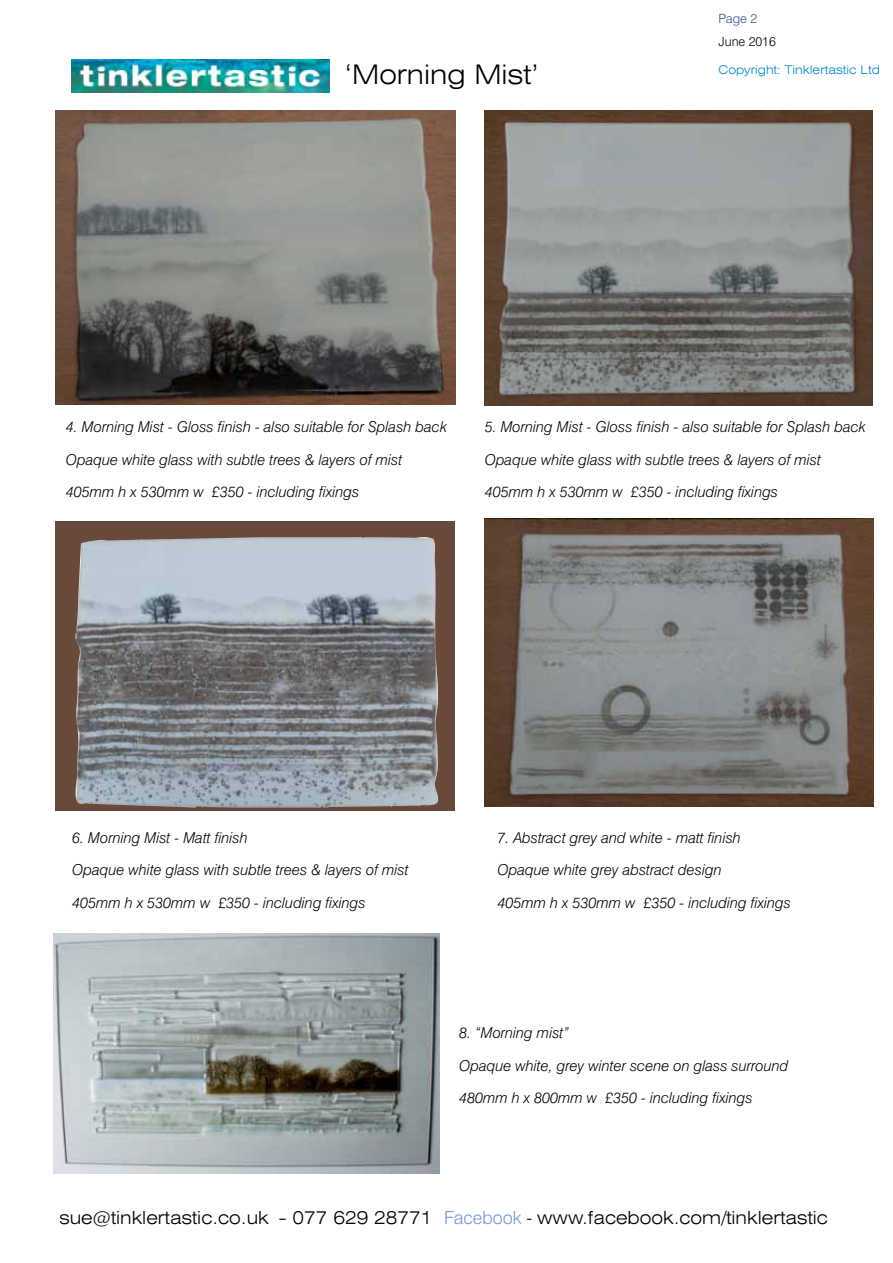
<style>
.page{position:relative;width:893px;height:1263px;background:#fff}
.page>*{position:absolute;margin:0;border:0;box-sizing:border-box;transform-origin:0 0}
.t1{font:300 expanded 27px "Swiss 721 BT";color:#000}
.t2{font:300 expanded 18px "Swiss 721 BT";color:#000}
.t3{font:italic 300 15px/32.5px "Swiss 721 BT";color:#000}
.t4{font:300 12.75px "Swiss 721 BT";color:#000}
.t5{font:300 12.75px "Swiss 721 BT";color:#365490}
.t6{font:300 expanded 12px "Swiss 721 BT";color:#008ac2}
.s1{font-stretch:normal;color:#7296ca}
.s2{font-stretch:normal}
</style>
<div class="page">
<img style="left:71px;top:60px;width:259px;height:32px">
<img style="left:485px;top:111px;width:387px;height:295px">
<img style="left:55px;top:111px;width:400px;height:294px">
<div style="left:55px;top:521px;width:400px;height:289px;background:#69493a"></div>
<img style="left:75px;top:537px;width:363px;height:270px">
<img style="left:485px;top:519px;width:389px;height:287px">
<img style="left:53px;top:933px;width:386px;height:240px">
<h1 class="t1" style="left:344px;top:59px;width:196px">‘Morning Mist’</h1>
<p class="t5" style="left:719px;top:11px;width:40px">Page 2</p>
<p class="t4" style="left:719px;top:34px;width:59px">June 2016</p>
<p class="t6" style="left:719px;top:62px;width:163px">Copyright: Tinklertastic Ltd</p>
<p class="t3" style="left:66px;top:411px;width:383px">4. Morning Mist - Gloss finish - also suitable for Splash back<br>Opaque white glass with subtle trees &amp; layers of mist<br>405mm h x 530mm w £350 - including fixings</p>
<p class="t3" style="left:485px;top:411px;width:383px">5. Morning Mist - Gloss finish - also suitable for Splash back<br>Opaque white glass with subtle trees &amp; layers of mist<br>405mm h x 530mm w £350 - including fixings</p>
<p class="t3" style="left:72px;top:821px;width:338px">6. Morning Mist - Matt finish<br>Opaque white glass with subtle trees &amp; layers of mist<br>405mm h x 530mm w £350 - including fixings</p>
<p class="t3" style="left:497px;top:821px;width:295px">7. Abstract grey and white - matt finish<br>Opaque white grey abstract design<br>405mm h x 530mm w £350 - including fixings</p>
<p class="t3" style="left:459px;top:1017px;width:331px">8. “Morning mist”<br>Opaque white, grey winter scene on glass surround<br>480mm h x 800mm w £350 - including fixings</p>
<p class="t2" style="left:60px;top:1207px;width:770px">sue@tinklertastic.co.uk - 077 629 28771 <span class="s1">Facebook</span> <span class="s2">-</span> www.facebook.com/tinklertastic</p>
</div>
